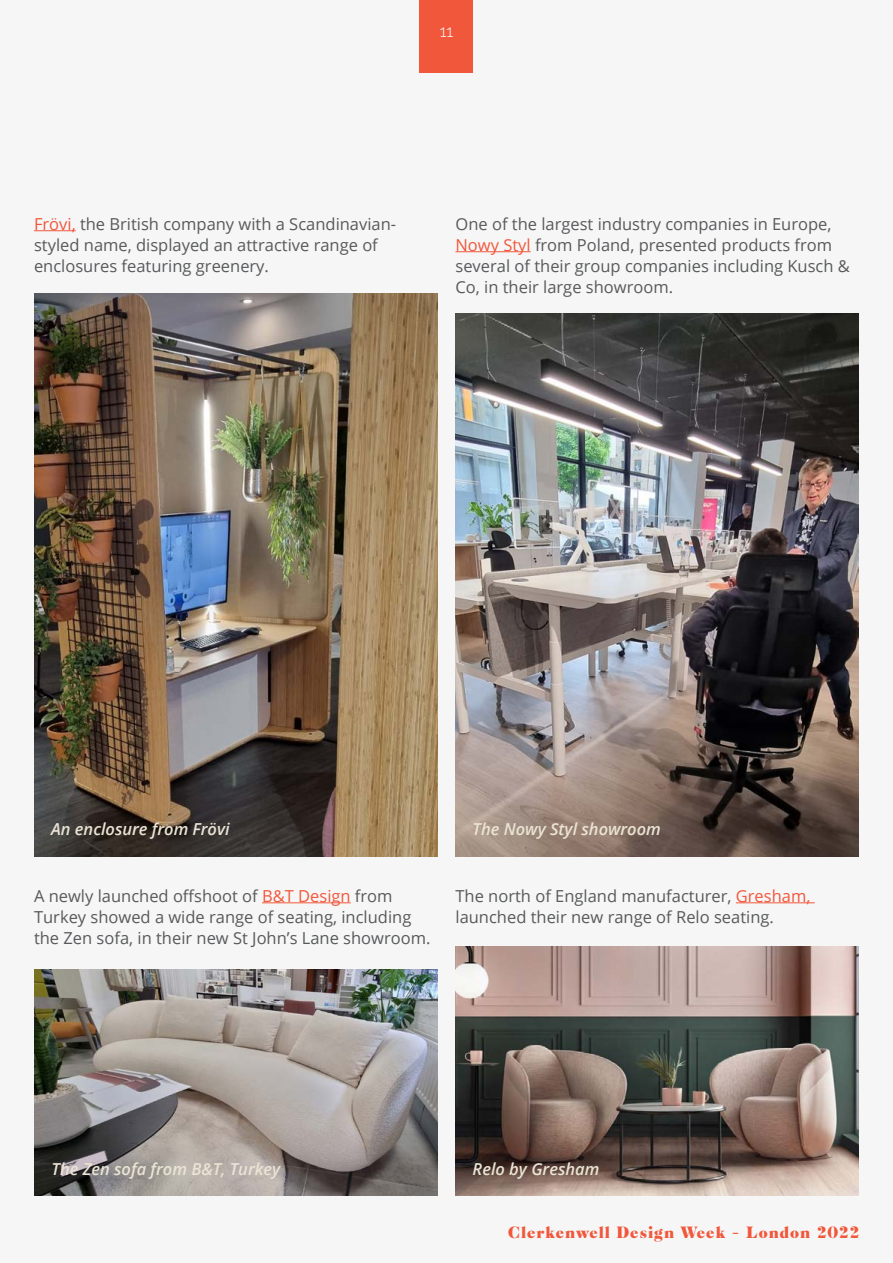
<style>
.page{position:relative;width:893px;height:1263px;background:#f6f6f6}
.page>*{position:absolute;margin:0;border:0;box-sizing:border-box;transform-origin:0 0}
.t1{font:16.5px/21px "Open Sans";color:#58595b}
.t2{font:italic 600 16.5px "Open Sans";color:#eae4d4}
.t3{font:300 16.5px "Raleway";color:#fff}
.t4{font:15px "Cabernet JF";letter-spacing:.07em;color:#f1573b}
.s1{color:#f1573b}
</style>
<div class="page">
<div style="left:420px;top:0;width:53px;height:72px;background:#f1573b"></div>
<hr style="left:34px;top:230px;width:42px;height:1px;background:#f1573b">
<hr style="left:262px;top:902px;width:89px;height:1px;background:#f1573b">
<hr style="left:455px;top:251px;width:76px;height:1px;background:#f1573b">
<hr style="left:736px;top:902px;width:79px;height:1px;background:#f1573b">
<img style="left:34px;top:293px;width:403px;height:563px">
<img style="left:34px;top:969px;width:403px;height:227px">
<img style="left:455px;top:313px;width:404px;height:543px">
<img style="left:455px;top:947px;width:403px;height:249px">
<p class="t3" style="left:440px;top:21px;width:15px">11</p>
<p class="t1" style="left:34px;top:213px;width:364px"><span class="s1">Frövi,</span> the British company with a Scandinavian&shy;styled name, displayed an attractive range of enclosures featuring greenery.</p>
<p class="t1" style="left:455px;top:213px;width:396px">One of the largest industry companies in Europe, <span class="s1">Nowy Styl</span> from Poland, presented products from several of their group companies including Kusch &amp; Co, in their large showroom.</p>
<p class="t2" style="left:51px;top:818px;width:180px">An enclosure from Frövi</p>
<p class="t1" style="left:34px;top:885px;width:398px">A newly launched offshoot of <span class="s1">B&amp;T Design</span> from<br>Turkey showed a wide range of seating, including the Zen sofa, in their new St John’s Lane showroom.</p>
<p class="t2" style="left:473px;top:818px;width:190px">The Nowy Styl showroom</p>
<p class="t1" style="left:455px;top:885px;width:356px">The north of England manufacturer, <span class="s1">Gresham, </span>launched their new range of Relo seating.</p>
<p class="t2" style="left:52px;top:1157px;width:230px">The Zen sofa from B&amp;T, Turkey</p>
<p class="t2" style="left:473px;top:1157px;width:128px">Relo by Gresham</p>
<p class="t4" style="left:508px;top:1221px;width:352px">Clerkenwell Design Week – London 2022</p>
</div>
